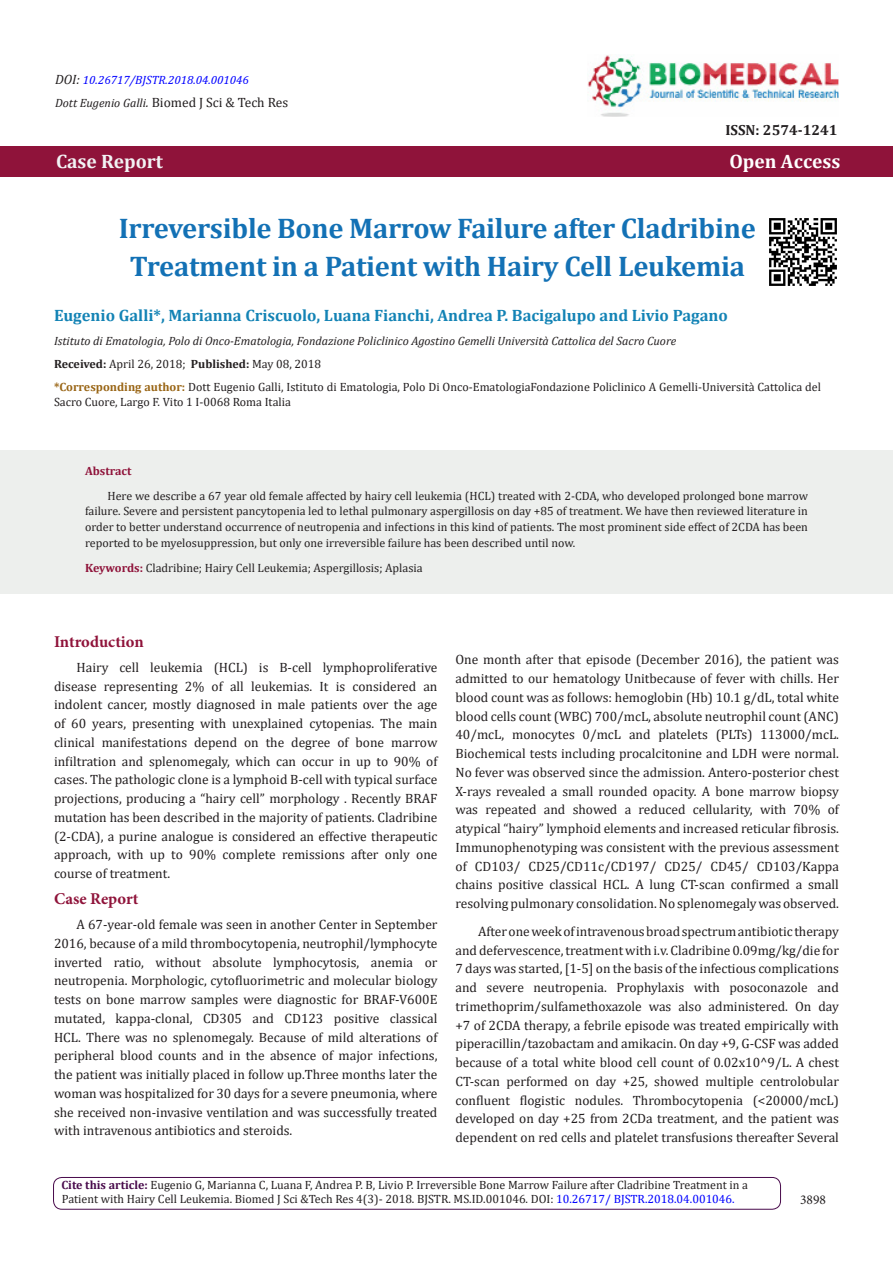
<style>
.page{position:relative;width:893px;height:1263px;background:#fff}
.page>*{position:absolute;margin:0;border:0;box-sizing:border-box;transform-origin:0 0}
.t1{font:700 28.5px/37.5px "Cambria";letter-spacing:-.01em;color:#1371b5;text-align:center}
.t2{font:700 19.5px "Cambria";color:#f2f3f4}
.t3{font:700 19.5px "Cambria";color:#fff}
.t4{font:700 16.5px "Cambria";color:#1383b5}
.t5{font:700 16.5px "Minion Pro";color:#8f133a}
.t6{font:700 14.7px "Cambria";color:#231f20}
.t7{font:13.5px/18.8px "Cambria";color:#231f20;text-align:justify}
.t8{font:13.5px "Minion Pro";color:#231f20}
.t9{font:12px/15.8px "Cambria";color:#231f20}
.t10{font:italic 12px "Cambria";color:#231f20}
.t11{font:italic 12px "Cambria";color:#00f}
.t12{font:700 12px "Cambria";color:#8f133a}
.s1{font-size:13.5px;color:#231f20}
.s2{font-style:italic;font-size:12px}
.s3{font-style:italic}
.s4{font-weight:700}
.s5{font-weight:700;color:#996515}
.s6{font-weight:700;color:#8f133a}
.s7{font-weight:700;color:#480a4b}
.s8{color:#00f}
</style>
<div class="page">
<div style="left:53px;top:1177px;width:728px;height:32px;border:1px solid #480a4b;border-radius:8px"></div>
<div style="left:0;top:146px;width:893px;height:31px;background:#8f133a"></div>
<img style="left:587px;top:55px;width:252px;height:62px">
<div style="left:0;top:450px;width:893px;height:143px;background:#edefed"></div>
<img style="left:769px;top:218px;width:68px;height:68px">
<p class="t11" style="left:55px;top:72px;width:195px"><span class="s1">DOI:</span> 10.26717/BJSTR.2018.04.001046</p>
<p class="t7" style="left:55px;top:93px;width:235px"><span class="s2">Dott Eugenio Galli</span><span class="s3">.</span> Biomed J Sci &amp; Tech Res</p>
<p class="t6" style="left:725px;top:119px;width:114px">ISSN: 2574-1241</p>
<p class="t2" style="left:56px;top:147px;width:108px">Case Report</p>
<p class="t3" style="left:729px;top:147px;width:112px">Open Access</p>
<p class="t1" style="left:119px;top:209px;width:638px">Irreversible Bone Marrow Failure after Cladribine<br>Treatment in a Patient with Hairy Cell Leukemia</p>
<p class="t4" style="left:54px;top:303px;width:675px">Eugenio Galli*, Marianna Criscuolo, Luana Fianchi, Andrea P. Bacigalupo and Livio Pagano</p>
<p class="t10" style="left:54px;top:332px;width:624px">Istituto di Ematologia, Polo di Onco-Ematologia, Fondazione Policlinico Agostino Gemelli Università Cattolica del Sacro Cuore</p>
<p class="t9" style="left:54px;top:356px;width:269px"><span class="s4">Received:</span> April 26, 2018; <span class="s4">Published:</span> May 08, 2018</p>
<p class="t9" style="left:54px;top:380px;width:768px;line-height:14.4px"><span class="s5">*Corresponding author:</span> Dott Eugenio Galli, Istituto di Ematologia, Polo Di Onco-EmatologiaFondazione Policlinico A Gemelli-Università Cattolica del<br>Sacro Cuore, Largo F. Vito 1 I-0068 Roma Italia</p>
<p class="t12" style="left:85px;top:462px;width:48px">Abstract</p>
<p class="t9" style="left:85px;top:488px;width:724px;text-align:justify;text-indent:22px">Here we describe a 67 year old female affected by hairy cell leukemia (HCL) treated with 2-CDA, who developed prolonged bone marrow failure. Severe and persistent pancytopenia led to lethal pulmonary aspergillosis on day +85 of treatment. We have then reviewed literature in order to better understand occurrence of neutropenia and infections in this kind of patients. The most prominent side effect of 2CDA has been reported to be myelosuppression, but only one irreversible failure has been described until now.</p>
<p class="t9" style="left:85px;top:560px;width:339px"><span class="s6">Keywords:</span> Cladribine; Hairy Cell Leukemia; Aspergillosis; Aplasia</p>
<p class="t5" style="left:54px;top:630px;width:91px">Introduction</p>
<p class="t7" style="left:54px;top:658px;width:385px;text-indent:22px">Hairy cell leukemia (HCL) is B-cell lymphoproliferative disease representing 2% of all leukemias. It is considered an indolent cancer, mostly diagnosed in male patients over the age of 60 years, presenting with unexplained cytopenias. The main clinical manifestations depend on the degree of bone marrow infiltration and splenomegaly, which can occur in up to 90% of cases. The pathologic clone is a lymphoid B-cell with typical surface projections, producing a “hairy cell” morphology . Recently BRAF mutation has been described in the majority of patients. Cladribine (2-CDA), a purine analogue is considered an effective therapeutic approach, with up to 90% complete remissions after only one course of treatment.</p>
<p class="t5" style="left:54px;top:887px;width:86px">Case Report</p>
<p class="t7" style="left:54px;top:915px;width:385px;text-indent:22px">A 67-year-old female was seen in another Center in September 2016, because of a mild thrombocytopenia, neutrophil/lymphocyte inverted ratio, without absolute lymphocytosis, anemia or neutropenia. Morphologic, cytofluorimetric and molecular biology tests on bone marrow samples were diagnostic for BRAF-V600E mutated, kappa-clonal, CD305 and CD123 positive classical HCL. There was no splenomegaly. Because of mild alterations of peripheral blood counts and in the absence of major infections, the patient was initially placed in follow up.Three months later the woman was hospitalized for 30 days for a severe pneumonia, where she received non-invasive ventilation and was successfully treated with intravenous antibiotics and steroids.</p>
<p class="t7" style="left:455px;top:650px;width:385px">One month after that episode (December 2016), the patient was admitted to our hematology Unitbecause of fever with chills. Her blood count was as follows: hemoglobin (Hb) 10.1 g/dL, total white blood cells count (WBC) 700/mcL, absolute neutrophil count (ANC)<br>40/mcL, monocytes 0/mcL and platelets (PLTs) 113000/mcL.<br>Biochemical tests including procalcitonine and LDH were normal.<br>No fever was observed since the admission. Antero-posterior chest X-rays revealed a small rounded opacity. A bone marrow biopsy was repeated and showed a reduced cellularity, with 70% of atypical “hairy” lymphoid elements and increased reticular fibrosis.<br>Immunophenotyping was consistent with the previous assessment of CD103/ CD25/CD11c/CD197/ CD25/ CD45/ CD103/Kappa chains positive classical HCL. A lung CT-scan confirmed a small resolving pulmonary consolidation. No splenomegaly was observed.</p>
<p class="t7" style="left:455px;top:922px;width:385px;text-indent:22px">After one week of intravenous broad spectrum antibiotic therapy and defervescence, treatment with i.v. Cladribine 0.09mg/kg/die for 7 days was started, [1-5] on the basis of the infectious complications and severe neutropenia. Prophylaxis with posoconazole and trimethoprim/sulfamethoxazole was also administered. On day +7 of 2CDA therapy, a febrile episode was treated empirically with piperacillin/tazobactam and amikacin. On day +9, G-CSF was added because of a total white blood cell count of 0.02x10^9/L. A chest CT-scan performed on day +25, showed multiple centrolobular confluent flogistic nodules. Thrombocytopenia (&lt;20000/mcL) developed on day +25 from 2CDa treatment, and the patient was dependent on red cells and platelet transfusions thereafter Several</p>
<p class="t9" style="left:61px;top:1177px;width:688px"><span class="s7">Cite this article:</span> Eugenio G, Marianna C, Luana F, Andrea P. B, Livio P. Irreversible Bone Marrow Failure after Cladribine Treatment in a</p>
<p class="t9" style="left:62px;top:1191px;width:674px">Patient with Hairy Cell Leukemia. Biomed J Sci &amp;Tech Res 4(3)- 2018. BJSTR. MS.ID.001046. DOI: <span class="s8">10.26717/ BJSTR.2018.04.001046.</span></p>
<p class="t8" style="left:800px;top:1191px;width:27px">3898</p>
</div>
